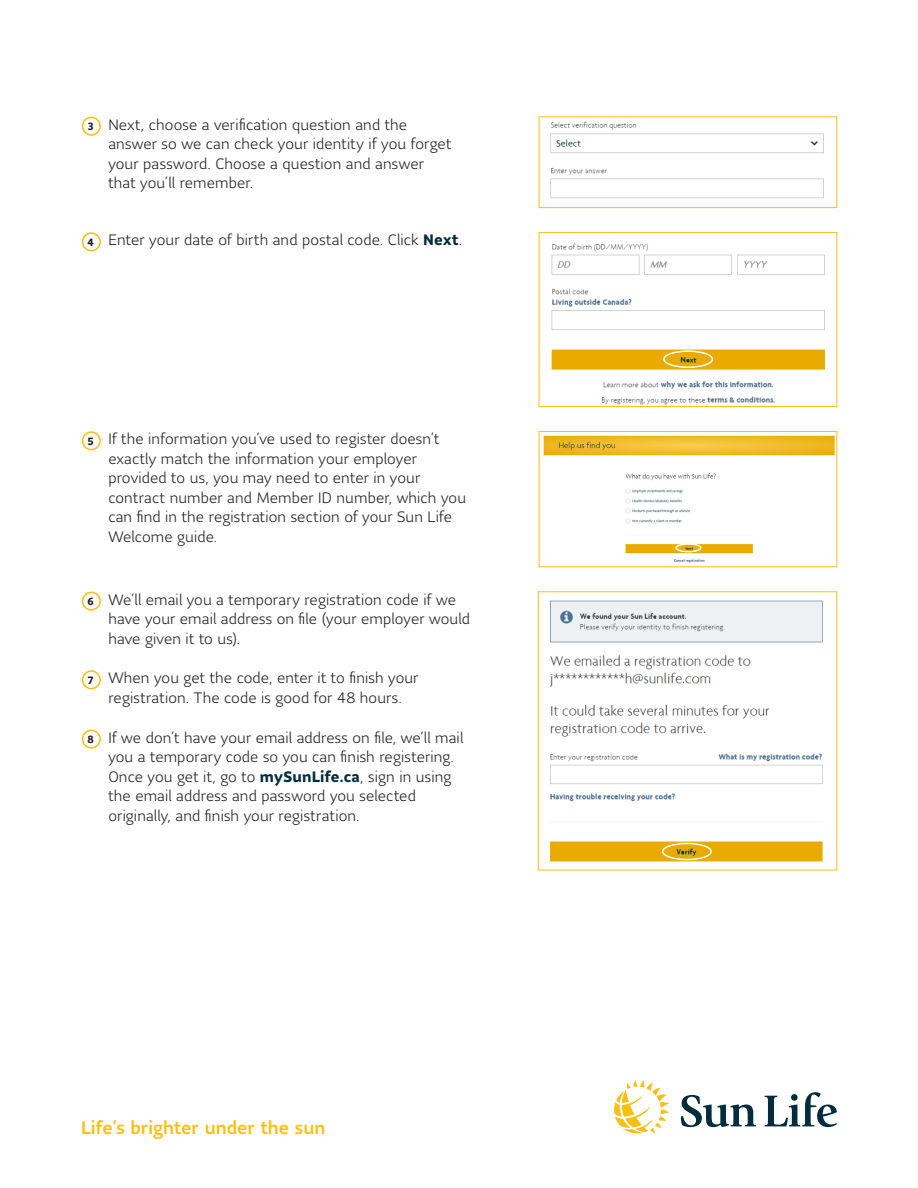
<style>
.page{position:relative;width:918px;height:1188px;background:#fff}
.page>*{position:absolute;margin:0;border:0;box-sizing:border-box;transform-origin:0 0}
.Body{font:500 18px "Sun Life Sans";color:#fdbe12}
.Body-2{font:300 15px/19.5px "Sun Life Sans";letter-spacing:.01em;color:#231f20}
.t1{font:700 10.5px "Sun Life Sans";color:#231f20}
.s1{font-weight:700;color:#002c3b}
</style>
<div class="page">
<div style="left:82px;top:117px;width:19px;height:19px;border:2px solid #fdbe12;border-radius:50%"></div>
<img style="left:550px;top:121px;width:274px;height:78px">
<div style="left:539px;top:117px;width:298px;height:91px;border:1px solid #fdbe12"></div>
<div style="left:82px;top:232px;width:19px;height:19px;border:2px solid #fdbe12;border-radius:50%"></div>
<div style="left:82px;top:431px;width:19px;height:19px;border:2px solid #fdbe12;border-radius:50%"></div>
<img style="left:551px;top:243px;width:274px;height:162px">
<div style="left:539px;top:232px;width:298px;height:175px;border:1px solid #fdbe12"></div>
<div style="left:663px;top:350px;width:50px;height:18px;border:2px solid #fff;border-radius:50%"></div>
<div style="left:82px;top:592px;width:19px;height:19px;border:2px solid #fdbe12;border-radius:50%"></div>
<div style="left:82px;top:670px;width:19px;height:19px;border:2px solid #fdbe12;border-radius:50%"></div>
<div style="left:82px;top:730px;width:19px;height:19px;border:2px solid #fdbe12;border-radius:50%"></div>
<img style="left:549px;top:600px;width:274px;height:262px">
<div style="left:662px;top:843px;width:50px;height:17px;border:2px solid #fff;border-radius:50%"></div>
<svg style="left:681px;top:1095px;width:75px;height:32px"></svg>
<svg style="left:765px;top:1092px;width:72px;height:35px"></svg>
<svg style="left:614px;top:1080px;width:55px;height:54px"></svg>
<img style="left:543px;top:435px;width:292px;height:128px">
<div style="left:539px;top:431px;width:298px;height:136px;border:1px solid #fdbe12"></div>
<div style="left:675px;top:543px;width:27px;height:9px;border:2px solid #fff;border-radius:50%"></div>
<p class="t1" style="left:87px;top:119px;width:8px">3</p>
<p class="Body-2" style="left:108px;top:114px;width:344px">Next, choose a verification question and the answer so we can check your identity if you forget your password. Choose a question and answer that you’ll remember.</p>
<p class="t1" style="left:87px;top:235px;width:8px">4</p>
<p class="Body-2" style="left:108px;top:230px;width:355px">Enter your date of birth and postal code. Click <span class="s1">Next</span>.</p>
<p class="t1" style="left:87px;top:434px;width:8px">5</p>
<p class="Body-2" style="left:108px;top:429px;width:359px">If the information you’ve used to register doesn’t exactly match the information your employer provided to us, you may need to enter in your contract number and Member ID number, which you can find in the registration section of your Sun Life Welcome guide.</p>
<p class="t1" style="left:87px;top:594px;width:8px">6</p>
<p class="Body-2" style="left:108px;top:589px;width:363px">We’ll email you a temporary registration code if we have your email address on file (your employer would have given it to us).</p>
<p class="t1" style="left:87px;top:673px;width:8px">7</p>
<p class="Body-2" style="left:108px;top:668px;width:312px">When you get the code, enter it to finish your registration. The code is good for 48 hours.</p>
<p class="t1" style="left:87px;top:732px;width:8px">8</p>
<p class="Body-2" style="left:108px;top:727px;width:356px">If we don’t have your email address on file, we’ll mail you a temporary code so you can finish registering.<br>Once you get it, go to <span class="s1">mySunLife.ca</span>, sign in using the email address and password you selected originally, and finish your registration.</p>
<p class="Body" style="left:81px;top:1115px;width:246px">Life’s brighter under the sun</p>
</div>
